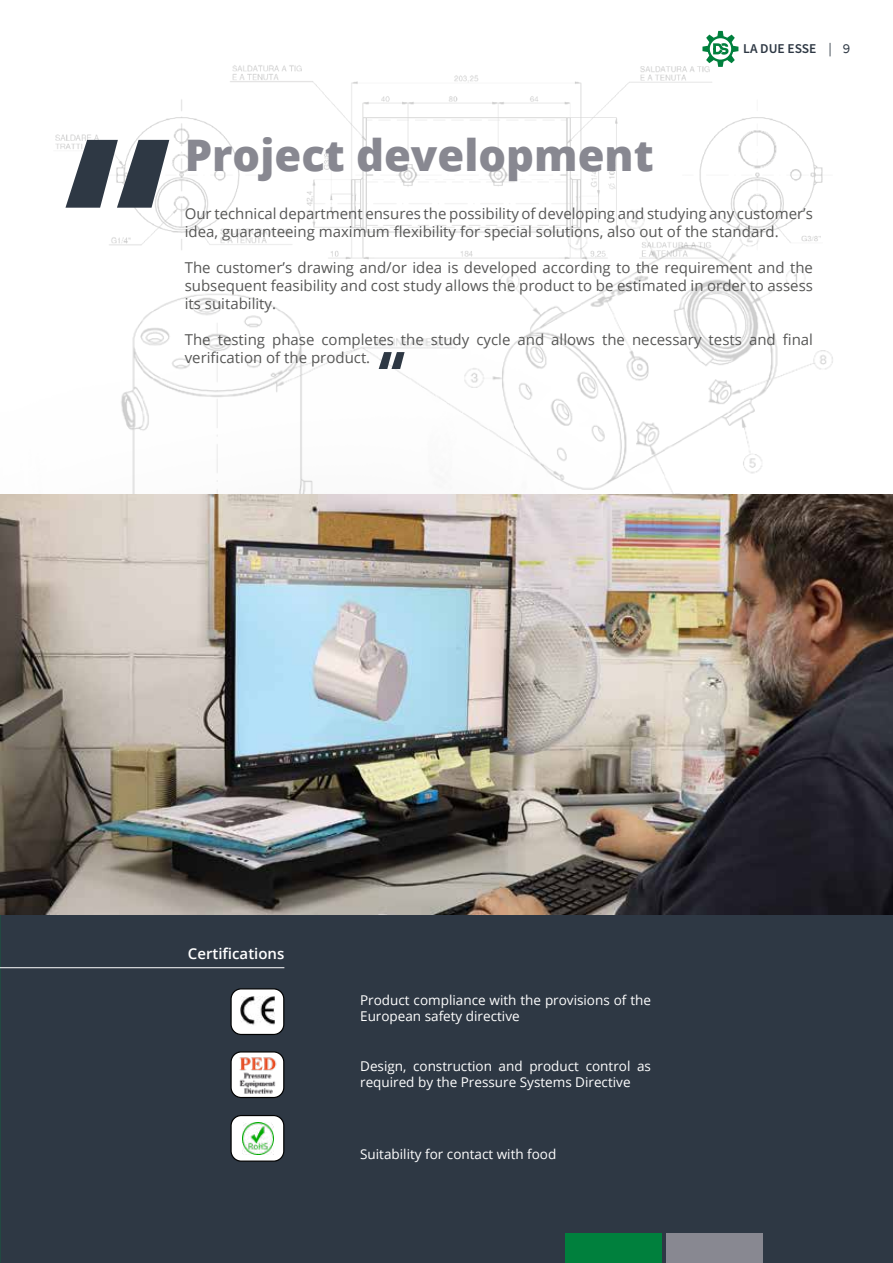
<style>
.page{position:relative;width:893px;height:1263px;background:#fff}
.page>*{position:absolute;margin:0;border:0;box-sizing:border-box;transform-origin:0 0}
.t1{font:800 43.5px "Open Sans";color:#888891}
.t2{font:15px/18px "Open Sans";color:#575756}
.t3{font:600 15px "Open Sans";color:#fff}
.t4{font:13.5px/16.2px "Open Sans";color:#fff}
.t5{font:600 13.5px "Source Sans Pro";color:#2e3844}
.s1{font-family:"Source Code Pro";font-weight:400}
</style>
<div class="page">
<img style="left:121px;top:275px;width:712px;height:219px">
<img style="left:55px;top:30px;width:768px;height:245px">
<div style="left:0;top:914px;width:893px;height:349px;background:#2e3844"></div>
<img style="left:0;top:494px;width:893px;height:420px">
<hr style="left:0;top:967px;width:284px;height:1px;background:#fff">
<div style="left:231px;top:989px;width:53px;height:45px;background:#fff;border-radius:10px"></div>
<div style="left:230px;top:988px;width:54px;height:47px;border:1px solid #000;border-radius:10px"></div>
<img style="left:240px;top:997px;width:34px;height:28px">
<div style="left:230px;top:1051px;width:54px;height:47px;border:1px solid #000;border-radius:10px"></div>
<img style="left:230px;top:1054px;width:54px;height:44px">
<div style="left:231px;top:1115px;width:53px;height:46px;background:#fff;border-radius:10px"></div>
<div style="left:230px;top:1115px;width:54px;height:47px;border:1px solid #000;border-radius:10px"></div>
<img style="left:242px;top:1123px;width:32px;height:31px">
<div style="left:565px;top:1233px;width:96px;height:30px;background:#00803d"></div>
<div style="left:667px;top:1233px;width:96px;height:30px;background:#888891"></div>
<svg style="left:379px;top:352px;width:26px;height:17px"></svg>
<svg style="left:65px;top:140px;width:104px;height:68px"></svg>
<h1 class="t1" style="left:185px;top:122px;width:470px">Project development</h1>
<p class="t5" style="left:743px;top:40px;width:109px">LA DUE ESSE <span class="s1">| 9</span></p>
<p class="t2" style="left:185px;top:204px;width:630px">Our technical department ensures the possibility of developing and studying any customer’s idea, guaranteeing maximum flexibility for special solutions, also out of the standard.</p>
<p class="t2" style="left:185px;top:258px;width:630px;text-align:justify">The customer’s drawing and/or idea is developed according to the requirement and the subsequent feasibility and cost study allows the product to be estimated in order to assess its suitability.</p>
<p class="t2" style="left:185px;top:330px;width:630px">The testing phase completes the study cycle and allows the necessary tests and final verification of the product.</p>
<p class="t3" style="left:188px;top:944px;width:98px">Certifications</p>
<p class="t4" style="left:360px;top:992px;width:292px">Product compliance with the provisions of the<br>European safety directive</p>
<p class="t4" style="left:360px;top:1057px;width:292px">Design, construction and product control as required by the Pressure Systems Directive</p>
<p class="t4" style="left:360px;top:1145px;width:198px">Suitability for contact with food</p>
</div>
